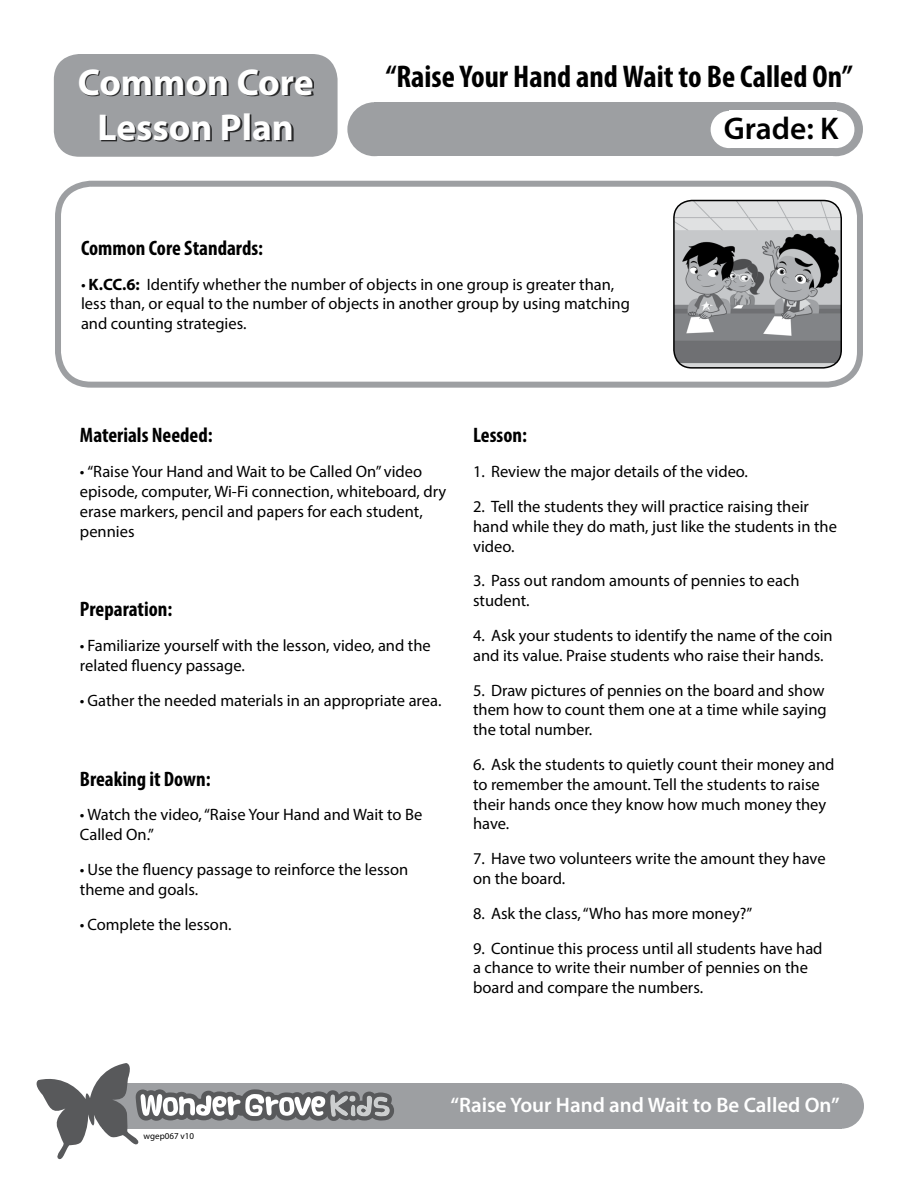
<style>
.page{position:relative;width:918px;height:1188px;background:#fff}
.page>*{position:absolute;margin:0;border:0;box-sizing:border-box;transform-origin:0 0}
.t1{font:700 37.5px/45px "Myriad Pro";color:#fff;text-align:center}
.t2{font:700 condensed 31.5px "Myriad Pro";color:#000}
.t3{font:600 31.5px "Myriad Pro";color:#000}
.t4{font:700 condensed 21px "Myriad Pro";color:#000}
.t5{font:600 21px "Myriad Pro";color:#fff}
.t6{font:16.5px/19.8px "Myriad Pro";color:#000}
.t7{font:9px "Myriad Pro";color:#000}
.s1{font-weight:700}
</style>
<div class="page">
<div style="left:54px;top:54px;width:284px;height:103px;background:#9d9fa2;border-radius:26px"></div>
<div style="left:819px;top:1083px;width:45px;height:46px;background:#9d9fa2;border-radius:50%"></div>
<div style="left:102px;top:1083px;width:739px;height:46px;background:#9d9fa2"></div>
<svg style="left:36px;top:1063px;width:358px;height:97px"></svg>
<div style="left:80px;top:70px;width:234px;height:72px;background:#000;opacity:.75"></div>
<div style="left:809px;top:102px;width:54px;height:54px;background:#9d9fa2;border-radius:50%"></div>
<div style="left:347px;top:102px;width:54px;height:54px;background:#9d9fa2;border-radius:50%"></div>
<div style="left:374px;top:102px;width:462px;height:54px;background:#9d9fa2"></div>
<div style="left:818px;top:111px;width:36px;height:37px;background:#fff;border-radius:50%"></div>
<div style="left:729px;top:111px;width:108px;height:37px;background:#fff"></div>
<div style="left:711px;top:111px;width:37px;height:37px;background:#fff;border-radius:50%"></div>
<div style="left:55px;top:181px;width:808px;height:207px;border:6px solid #9d9fa2;border-radius:33px"></div>
<img style="left:674px;top:201px;width:167px;height:165px">
<div style="left:673px;top:200px;width:169px;height:169px;border:2px solid #000;border-radius:18px"></div>
<h1 class="t1" style="left:78px;top:58px;width:237px">Common Core<br>Lesson Plan</h1>
<h2 class="t2" style="left:386px;top:56px;width:468px">“Raise Your Hand and Wait to Be Called On”</h2>
<h2 class="t3" style="left:724px;top:109px;width:116px">Grade: K</h2>
<p class="t4" style="left:81px;top:235px;width:184px">Common Core Standards:</p>
<p class="t6" style="left:81px;top:274px;width:550px">• <span class="s1">K.CC.6:</span> Identify whether the number of objects in one group is greater than, less than, or equal to the number of objects in another group by using matching and counting strategies.</p>
<p class="t4" style="left:80px;top:422px;width:134px">Materials Needed:</p>
<p class="t6" style="left:80px;top:461px;width:368px">• “Raise Your Hand and Wait to be Called On” video episode, computer, Wi-Fi connection, whiteboard, dry erase markers, pencil and papers for each student, pennies</p>
<p class="t4" style="left:80px;top:596px;width:94px">Preparation:</p>
<p class="t6" style="left:80px;top:635px;width:352px">• Familiarize yourself with the lesson, video, and the related fluency passage.</p>
<p class="t6" style="left:80px;top:690px;width:363px">• Gather the needed materials in an appropriate area.</p>
<p class="t4" style="left:80px;top:765px;width:132px">Breaking it Down:</p>
<p class="t6" style="left:80px;top:805px;width:344px">• Watch the video, “Raise Your Hand and Wait to Be<br>Called On.”</p>
<p class="t6" style="left:80px;top:859px;width:330px">• Use the fluency passage to reinforce the lesson theme and goals.</p>
<p class="t6" style="left:80px;top:914px;width:153px">• Complete the lesson.</p>
<p class="t4" style="left:473px;top:422px;width:55px">Lesson:</p>
<p class="t6" style="left:473px;top:461px;width:276px">1. Review the major details of the video.</p>
<p class="t6" style="left:473px;top:496px;width:365px">2. Tell the students they will practice raising their hand while they do math, just like the students in the video.</p>
<p class="t6" style="left:473px;top:571px;width:328px">3. Pass out random amounts of pennies to each student.</p>
<p class="t6" style="left:473px;top:625px;width:361px">4. Ask your students to identify the name of the coin and its value. Praise students who raise their hands.</p>
<p class="t6" style="left:473px;top:680px;width:355px">5. Draw pictures of pennies on the board and show them how to count them one at a time while saying the total number.</p>
<p class="t6" style="left:473px;top:754px;width:363px">6. Ask the students to quietly count their money and to remember the amount. Tell the students to raise their hands once they know how much money they have.</p>
<p class="t6" style="left:473px;top:848px;width:354px">7. Have two volunteers write the amount they have on the board.</p>
<p class="t6" style="left:473px;top:903px;width:281px">8. Ask the class, “Who has more money?”</p>
<p class="t6" style="left:473px;top:938px;width:351px">9. Continue this process until all students have had a chance to write their number of pennies on the board and compare the numbers.</p>
<p class="t7" style="left:144px;top:1130px;width:52px">wgep067 v10</p>
<p class="t5" style="left:450px;top:1092px;width:391px">“Raise Your Hand and Wait to Be Called On”</p>
</div>
